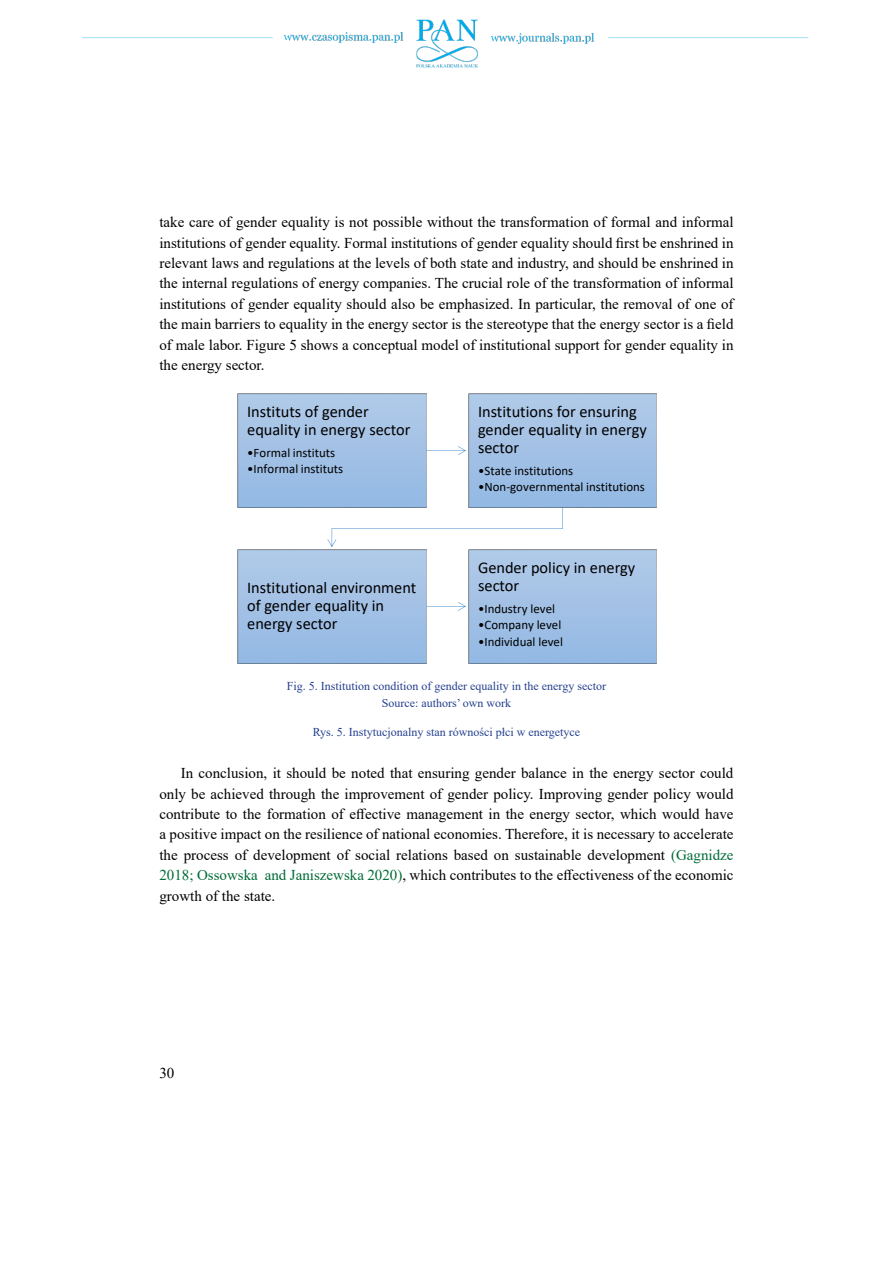
<style>
.page{position:relative;width:893px;height:1263px;background:#fff}
.page>*{position:absolute;margin:0;border:0;box-sizing:border-box;transform-origin:0 0}
.t1{font:16.35px/17.9px "Calibri";color:#000}
.t2{font:15px/20.4px "Times New Roman";color:#000;text-align:justify}
.t3{font:12.9px "Calibri";color:#000}
.t4{font:12px/16.5px "Times New Roman";color:#25408f;text-align:center}
.s1{color:#006b36}
</style>
<div class="page">
<img style="left:82px;top:19px;width:727px;height:49px">
<svg style="left:426px;top:446px;width:40px;height:9px"></svg>
<img style="left:238px;top:394px;width:188px;height:113px">
<svg style="left:327px;top:507px;width:236px;height:40px"></svg>
<img style="left:469px;top:394px;width:188px;height:113px">
<svg style="left:426px;top:602px;width:40px;height:9px"></svg>
<img style="left:238px;top:550px;width:188px;height:113px">
<img style="left:469px;top:550px;width:188px;height:113px">
<p class="t2" style="left:159px;top:212px;width:576px">take care of gender equality is not possible without the transformation of formal and informal institutions of gender equality. Formal institutions of gender equality should first be enshrined in relevant laws and regulations at the levels of both state and industry, and should be enshrined in the internal regulations of energy companies. The crucial role of the transformation of informal institutions of gender equality should also be emphasized. In particular, the removal of one of the main barriers to equality in the energy sector is the stereotype that the energy sector is a field of male labor. Figure 5 shows a conceptual model of institutional support for gender equality in the energy sector.</p>
<p class="t1" style="left:247px;top:402px;width:165px">Instituts of gender equality in energy sector</p>
<p class="t3" style="left:247px;top:444px;width:90px">•Formal instituts</p>
<p class="t3" style="left:247px;top:460px;width:98px">•Informal instituts</p>
<p class="t1" style="left:247px;top:578px;width:171px">Institutional environment of gender equality in energy sector</p>
<p class="t1" style="left:478px;top:402px;width:170px">Institutions for ensuring gender equality in energy sector</p>
<p class="t3" style="left:478px;top:462px;width:97px">•State institutions</p>
<p class="t3" style="left:478px;top:478px;width:168px">•Non-governmental institutions</p>
<p class="t1" style="left:478px;top:558px;width:159px">Gender policy in energy sector</p>
<p class="t3" style="left:478px;top:599px;width:78px">•Industry level</p>
<p class="t3" style="left:478px;top:616px;width:85px">•Company level</p>
<p class="t3" style="left:478px;top:632px;width:86px">•Individual level</p>
<p class="t4" style="left:287px;top:678px;width:321px">Fig. 5. Institution condition of gender equality in the energy sector<br>Source: authors’ own work</p>
<p class="t4" style="left:313px;top:723px;width:269px">Rys. 5. Instytucjonalny stan równości płci w energetyce</p>
<p class="t2" style="left:159px;top:762px;width:576px;text-indent:21px">In conclusion, it should be noted that ensuring gender balance in the energy sector could only be achieved through the improvement of gender policy. Improving gender policy would contribute to the formation of effective management in the energy sector, which would have a positive impact on the resilience of national economies. Therefore, it is necessary to accelerate the process of development of social relations based on sustainable development <span class="s1">(Gagnidze 2018; Ossowska and Janiszewska 2020)</span>, which contributes to the effectiveness of the economic growth of the state.</p>
<p class="t2" style="left:159px;top:1062px;width:16px">30</p>
</div>
